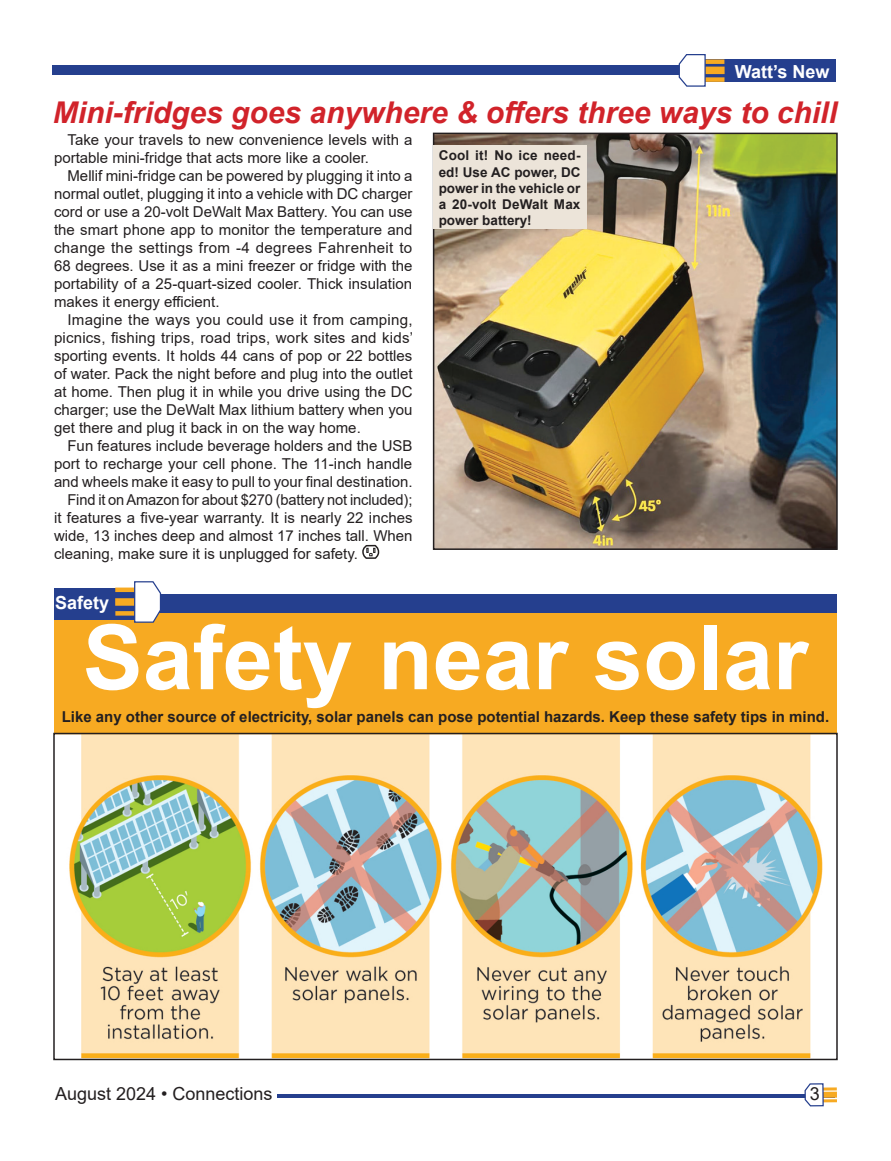
<style>
.page{position:relative;width:891px;height:1161px;background:#fff}
.page>*{position:absolute;margin:0;border:0;box-sizing:border-box;transform-origin:0 0}
.Normal__Web{font:700 90px "Arial";color:#fff}
.Headline{font:italic 700 30px "Arial";color:#d1232a}
.t1{font:18px "Arial";color:#231f20}
.t2{font:700 18px "Arial";color:#fff}
.Body_Text_2017{font:15px/18px "Arial";color:#231f20;text-align:justify}
.Subhead_2{font:700 15px "Arial";color:#231f20}
.t3{font:700 13.5px/16.2px "Arial";color:#231f20;text-align:justify}
</style>
<div class="page">
<hr style="left:277px;top:1094px;width:557px;height:4px;background:#253f8e">
<div style="left:819px;top:1092px;width:18px;height:6px;background:#f7aa22"></div>
<svg style="left:824px;top:1087px;width:13px;height:4px"></svg>
<hr style="left:819px;top:1099px;width:18px;height:3px;background:#f7aa22">
<svg style="left:804px;top:1083px;width:20px;height:24px"></svg>
<div style="left:54px;top:610px;width:783px;height:125px;background:#f7aa22"></div>
<img style="left:69px;top:736px;width:754px;height:321px">
<div style="left:53px;top:733px;width:785px;height:327px;border:2px solid #231f20"></div>
<div style="left:705px;top:60px;width:130px;height:22px;background:#253f8e"></div>
<div style="left:52px;top:65px;width:652px;height:10px;background:#253f8e"></div>
<div style="left:699px;top:67px;width:26px;height:7px;background:#f7aa22"></div>
<div style="left:699px;top:59px;width:25px;height:5px;background:#f7aa22"></div>
<div style="left:699px;top:77px;width:26px;height:5px;background:#f7aa22"></div>
<svg style="left:678px;top:54px;width:28px;height:33px"></svg>
<div style="left:54px;top:588px;width:89px;height:31px;background:#253f8e"></div>
<div style="left:133px;top:594px;width:704px;height:19px;background:#253f8e"></div>
<div style="left:115px;top:598px;width:25px;height:8px;background:#f7aa22"></div>
<div style="left:115px;top:611px;width:26px;height:5px;background:#f7aa22"></div>
<hr style="left:115px;top:588px;width:26px;height:4px;background:#f7aa22">
<svg style="left:133px;top:581px;width:29px;height:42px"></svg>
<svg style="left:363px;top:546px;width:17px;height:13px"></svg>
<img style="left:436px;top:136px;width:399px;height:411px">
<div style="left:433px;top:133px;width:405px;height:417px;border:2px solid #231f20"></div>
<div style="left:434px;top:146px;width:153px;height:83px;background:#ece4d9"></div>
<p class="t2" style="left:735px;top:59px;width:96px">Watt’s New</p>
<p class="Headline" style="left:53px;top:93px;width:786px">Mini-fridges goes anywhere &amp; offers three ways to chill</p>
<p class="Body_Text_2017" style="left:54px;top:131px;width:360px;text-indent:14px">Take your travels to new convenience levels with a portable mini-fridge that acts more like a cooler.</p>
<p class="Body_Text_2017" style="left:54px;top:167px;width:360px;text-indent:14px">Mellif mini-fridge can be powered by plugging it into a normal outlet, plugging it into a vehicle with DC charger cord or use a 20-volt DeWalt Max Battery. You can use the smart phone app to monitor the temperature and change the settings from -4 degrees Fahrenheit to 68 degrees. Use it as a mini freezer or fridge with the portability of a 25-quart-sized cooler. Thick insulation makes it energy efficient.</p>
<p class="Body_Text_2017" style="left:54px;top:311px;width:361px;text-indent:14px">Imagine the ways you could use it from camping, picnics, fishing trips, road trips, work sites and kids’ sporting events. It holds 44 cans of pop or 22 bottles of water. Pack the night before and plug into the outlet at home. Then plug it in while you drive using the DC charger; use the DeWalt Max lithium battery when you get there and plug it back in on the way home.</p>
<p class="Body_Text_2017" style="left:54px;top:437px;width:360px;text-indent:14px">Fun features include beverage holders and the USB port to recharge your cell phone. The 11-inch handle and wheels make it easy to pull to your final destination.</p>
<p class="Body_Text_2017" style="left:54px;top:491px;width:360px;text-indent:14px">Find it on Amazon for about $270 (battery not included); it features a five-year warranty. It is nearly 22 inches wide, 13 inches deep and almost 17 inches tall. When cleaning, make sure it is unplugged for safety.</p>
<p class="t3" style="left:439px;top:148px;width:143px">Cool it! No ice need&shy;ed! Use AC power, DC power in the vehicle or a 20-volt DeWalt Max power battery!</p>
<p class="t2" style="left:55px;top:590px;width:56px">Safety</p>
<p class="Normal__Web" style="left:83px;top:594px;width:727px">Safety near solar</p>
<p class="Subhead_2" style="left:62px;top:707px;width:769px">Like any other source of electricity, solar panels can pose potential hazards. Keep these safety tips in mind.</p>
<p class="t1" style="left:55px;top:1081px;width:219px">August 2024 • Connections</p>
<p class="t1" style="left:810px;top:1082px;width:12px">3</p>
</div>
